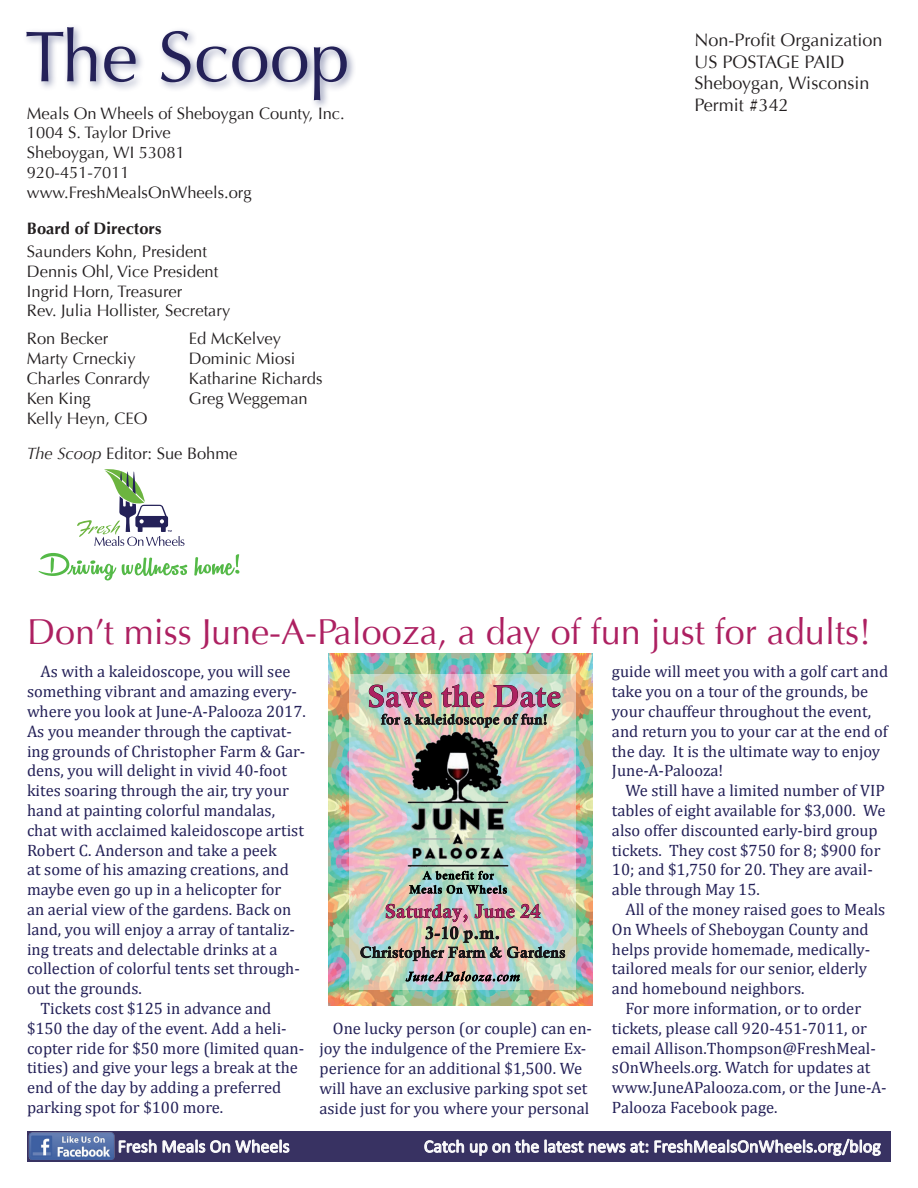
<style>
.page{position:relative;width:918px;height:1188px;background:#fff}
.page>*{position:absolute;margin:0;border:0;box-sizing:border-box;transform-origin:0 0}
.t1{font:72px "Optima";color:#242158}
.t2{font:36px "Optima";color:#ad2061}
.t3{font:18px "Calibri";color:#fff}
.t4{font:18px/21.6px "Optima";color:#231f20}
.t5{font:16.5px/19.8px "Cambria";color:#242158}
.t6{font:16.5px/19.8px "Optima";color:#231f20}
.t7{font:700 16.5px "Optima";color:#231f20}
.s1{font-style:italic}
</style>
<div class="page">
<div style="left:27px;top:1131px;width:864px;height:30px;background:#383262"></div>
<svg style="left:118px;top:1139px;width:172px;height:14px"></svg>
<svg style="left:424px;top:1139px;width:40px;height:14px"></svg>
<svg style="left:470px;top:1139px;width:411px;height:17px"></svg>
<img style="left:29px;top:1133px;width:85px;height:27px">
<svg style="left:77px;top:469px;width:107px;height:77px"></svg>
<div style="left:23px;top:24px;width:333px;height:86px;background:#767da2;opacity:.75"></div>
<img style="left:328px;top:654px;width:264px;height:351px">
<img style="left:349px;top:675px;width:226px;height:314px">
<img style="left:369px;top:684px;width:101px;height:24px">
<img style="left:461px;top:871px;width:22px;height:9px">
<img style="left:386px;top:904px;width:155px;height:14px">
<svg style="left:39px;top:553px;width:77px;height:27px"></svg>
<svg style="left:122px;top:558px;width:65px;height:18px"></svg>
<svg style="left:194px;top:554px;width:45px;height:22px"></svg>
<h1 class="t1" style="left:25px;top:15px;width:326px">The Scoop</h1>
<p class="t6" style="left:27px;top:103px;width:319px">Meals On Wheels of Sheboygan County, Inc.<br>1004 S. Taylor Drive<br>Sheboygan, WI 53081<br>920-451-7011 www.FreshMealsOnWheels.org</p>
<p class="t7" style="left:27px;top:219px;width:136px">Board of Directors</p>
<p class="t6" style="left:27px;top:242px;width:205px">Saunders Kohn, President<br>Dennis Ohl, Vice President<br>Ingrid Horn, Treasurer<br>Rev. Julia Hollister, Secretary</p>
<p class="t6" style="left:27px;top:329px;width:83px">Ron Becker</p>
<p class="t6" style="left:189px;top:329px;width:94px">Ed McKelvey</p>
<p class="t6" style="left:27px;top:349px;width:110px">Marty Crneckiy</p>
<p class="t6" style="left:189px;top:349px;width:108px">Dominic Miosi</p>
<p class="t6" style="left:27px;top:369px;width:125px">Charles Conrardy</p>
<p class="t6" style="left:189px;top:369px;width:135px">Katharine Richards</p>
<p class="t6" style="left:27px;top:389px;width:65px">Ken King</p>
<p class="t6" style="left:189px;top:389px;width:120px">Greg Weggeman</p>
<p class="t6" style="left:27px;top:401px;width:212px;line-height:35.1px">Kelly Heyn, CEO<br><span class="s1">The Scoop</span> Editor: Sue Bohme</p>
<p class="t4" style="left:694px;top:29px;width:190px">Non-Profit Organization<br>US POSTAGE PAID<br>Sheboygan, Wisconsin<br>Permit #342</p>
<h2 class="t2" style="left:27px;top:611px;width:846px">Don’t miss June-A-Palooza, a day of fun just for adults!</h2>
<p class="t5" style="left:40px;top:662px;width:251px">As with a kaleidoscope, you will see</p>
<p class="t5" style="left:27px;top:682px;width:272px">something vibrant and amazing every-</p>
<p class="t5" style="left:27px;top:701px;width:280px">where you look at June-A-Palooza 2017.</p>
<p class="t5" style="left:27px;top:721px;width:266px">As you meander through the captivat-</p>
<p class="t5" style="left:27px;top:741px;width:280px">ing grounds of Christopher Farm &amp; Gar-</p>
<p class="t5" style="left:27px;top:761px;width:261px">dens, you will delight in vivid 40-foot</p>
<p class="t5" style="left:27px;top:781px;width:263px">kites soaring through the air, try your</p>
<p class="t5" style="left:27px;top:800px;width:250px">hand at painting colorful mandalas,</p>
<p class="t5" style="left:27px;top:820px;width:278px">chat with acclaimed kaleidoscope artist</p>
<p class="t5" style="left:27px;top:840px;width:251px">Robert C. Anderson and take a peek</p>
<p class="t5" style="left:27px;top:860px;width:263px">at some of his amazing creations, and</p>
<p class="t5" style="left:27px;top:880px;width:256px">maybe even go up in a helicopter for</p>
<p class="t5" style="left:27px;top:899px;width:266px">an aerial view of the gardens. Back on</p>
<p class="t5" style="left:27px;top:919px;width:270px">land, you will enjoy a array of tantaliz-</p>
<p class="t5" style="left:27px;top:939px;width:252px">ing treats and delectable drinks at a</p>
<p class="t5" style="left:27px;top:959px;width:274px">collection of colorful tents set through-</p>
<p class="t5" style="left:27px;top:979px;width:116px">out the grounds.</p>
<p class="t5" style="left:41px;top:998px;width:232px">Tickets cost $125 in advance and</p>
<p class="t5" style="left:27px;top:1018px;width:261px">$150 the day of the event. Add a heli-</p>
<p class="t5" style="left:27px;top:1038px;width:279px">copter ride for $50 more (limited quan-</p>
<p class="t5" style="left:27px;top:1058px;width:272px">tities) and give your legs a break at the</p>
<p class="t5" style="left:27px;top:1078px;width:256px">end of the day by adding a preferred</p>
<p class="t5" style="left:27px;top:1097px;width:198px">parking spot for $100 more.</p>
<p class="t5" style="left:319px;top:1019px;width:274px;text-indent:13px">One lucky person (or couple) can en&shy;joy the indulgence of the Premiere Ex&shy;perience for an additional $1,500. We will have an exclusive parking spot set aside just for you where your personal</p>
<p class="t5" style="left:612px;top:662px;width:278px">guide will meet you with a golf cart and take you on a tour of the grounds, be your chauffeur throughout the event, and return you to your car at the end of the day. It is the ultimate way to enjoy June-A-Palooza!</p>
<p class="t5" style="left:612px;top:781px;width:275px;text-indent:13px">We still have a limited number of VIP tables of eight available for $3,000. We also offer discounted early-bird group tickets. They cost $750 for 8; $900 for 10; and $1,750 for 20. They are avail&shy;able through May 15.</p>
<p class="t5" style="left:612px;top:899px;width:275px;text-indent:13px">All of the money raised goes to Meals On Wheels of Sheboygan County and helps provide homemade, medically&shy;tailored meals for our senior, elderly and homebound neighbors.</p>
<p class="t5" style="left:612px;top:998px;width:276px;text-indent:13px">For more information, or to order tickets, please call 920-451-7011, or email Allison.Thompson@FreshMeal&shy;sOnWheels.org. Watch for updates at www.JuneAPalooza.com, or the June-A-Palooza Facebook page.</p>
<p class="t3" style="left:118px;top:1135px;width:174px">Fresh Meals On Wheels</p>
<p class="t3" style="left:424px;top:1135px;width:458px">Catch up on the latest news at: FreshMealsOnWheels.org/blog</p>
</div>
